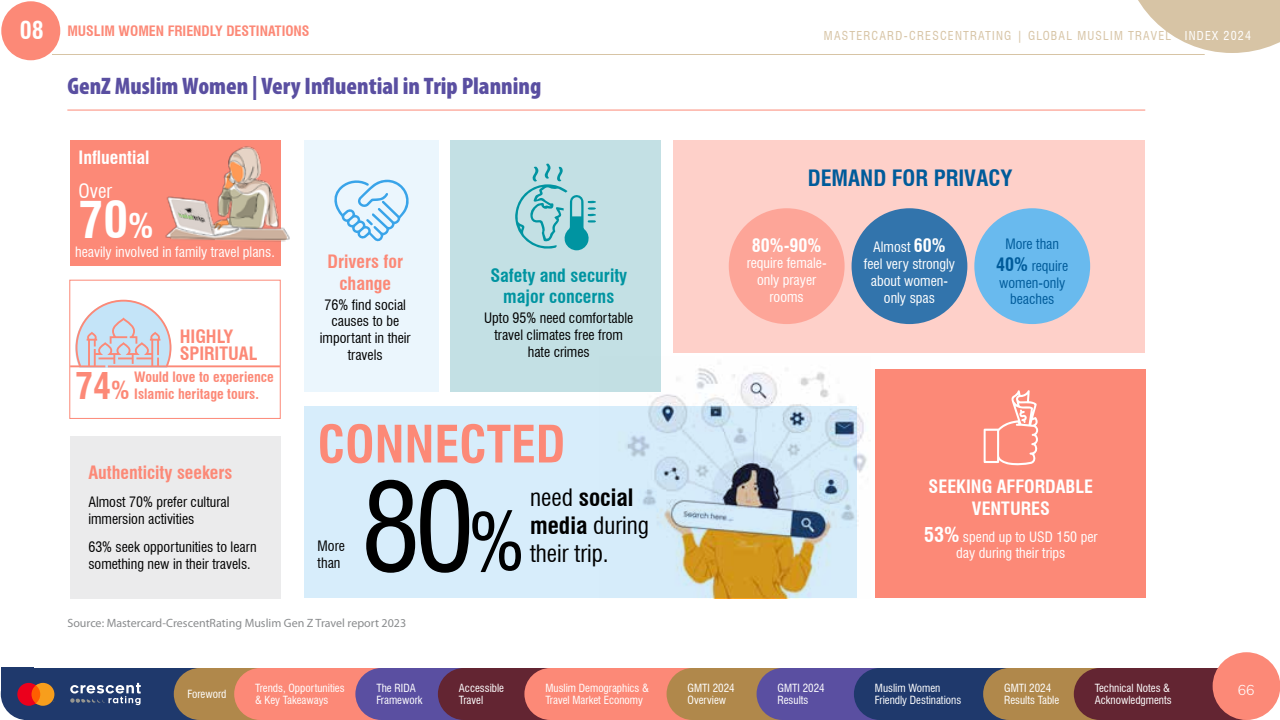
<style>
.page{position:relative;width:1280px;height:720px;background:#fff}
.page>*{position:absolute;margin:0;border:0;box-sizing:border-box;transform-origin:0 0}
.t1{font:condensed 120.4px "Swiss 721 BT";color:#000}
.t2{font:700 condensed 50.2px "Swiss 721 BT";color:#fc8977}
.t3{font:700 condensed 49.5px "Swiss 721 BT";color:#fff}
.t4{font:700 condensed 36px "Swiss 721 BT";color:#fc8977}
.t5{font:900 condensed 24px "Myriad Pro";color:#5a4fa1}
.t6{font:condensed 23.4px/28.1px "Swiss 721 BT";color:#000}
.t7{font:700 condensed 22px "Swiss 721 BT";color:#005b9a}
.t8{font:condensed 19.2px "Swiss 721 BT";color:#fff}
.t9{font:700 condensed 18px/17px "Swiss 721 BT";color:#fc8977}
.t10{font:700 condensed 18px/21.6px "Swiss 721 BT";color:#fff;text-align:center}
.t11{font:700 condensed 18px/21.6px "Swiss 721 BT";color:#0094a1;text-align:center}
.t12{font:condensed 14px/16.8px "Swiss 721 BT";color:#000}
.t13{font:condensed 14px/16.8px "Swiss 721 BT";color:#fff;text-align:center}
.t14{font:700 condensed 14px/16.8px "Swiss 721 BT";color:#fc8977}
.t15{font:condensed 14px/21.6px "Swiss 721 BT";color:#005b9a;text-align:center}
.t16{font:300 14px "Muli";color:#fff}
.t17{font:12px "Myriad Pro";color:#8a8c8e}
.t18{font:condensed 12px "Swiss 721 BT";letter-spacing:.1em;color:#d7c4a5}
.t19{font:condensed 11px/12px "Swiss 721 BT";color:#fff}
.s1{font-size:24px;color:#fff}
.s2{font-size:33px}
.s3{font-size:24px}
.s4{font-size:80.3px}
.s5{font-weight:700}
.s6{color:#fff}
.s7{font-weight:700;font-size:18px}
.s8{font-weight:700;font-size:20px}
</style>
<div class="page">
<div style="left:25px;top:668px;width:195px;height:52px;background:#1f396c"></div>
<div style="left:1px;top:668px;width:52px;height:52px;background:#1f396c;border-radius:50%"></div>
<div style="left:1px;top:668px;width:33px;height:26px;background:#1f396c"></div>
<hr style="left:52px;top:54px;width:1153px;height:1px;background:#d7c4a5">
<svg style="left:1138px;top:0;width:142px;height:53px"></svg>
<svg style="left:70px;top:683px;width:71px;height:22px"></svg>
<svg style="left:174px;top:668px;width:1067px;height:52px;background:#915e63"></svg>
<div style="left:1213px;top:652px;width:67px;height:68px;background:#fc8977;border-radius:50%"></div>
<svg style="left:17px;top:683px;width:37px;height:23px"></svg>
<hr style="left:67px;top:110px;width:1078px;height:1px;background:#fc8977">
<div style="left:304px;top:407px;width:553px;height:191px;background:#d7edfb"></div>
<div style="left:674px;top:140px;width:471px;height:213px;background:#fed0c9"></div>
<div style="left:70px;top:436px;width:210px;height:162px;background:#ebebec"></div>
<div style="left:69px;top:280px;width:212px;height:139px;border:1px solid #fc8977"></div>
<div style="left:70px;top:140px;width:210px;height:126px;background:#fc8977"></div>
<div style="left:876px;top:369px;width:270px;height:229px;background:#fc8977"></div>
<div style="left:304px;top:140px;width:135px;height:252px;background:#ebf6fd"></div>
<div style="left:450px;top:140px;width:211px;height:252px;background:#c3e0e4"></div>
<svg style="left:70px;top:300px;width:210px;height:68px"></svg>
<svg style="left:334px;top:179px;width:75px;height:63px"></svg>
<svg style="left:515px;top:164px;width:81px;height:87px"></svg>
<img style="left:600px;top:368px;width:267px;height:230px">
<svg style="left:984px;top:390px;width:54px;height:76px"></svg>
<div style="left:729px;top:208px;width:116px;height:116px;background:#fda598;border-radius:50%"></div>
<div style="left:852px;top:208px;width:115px;height:116px;background:#3274ac;border-radius:50%"></div>
<div style="left:974px;top:208px;width:116px;height:116px;background:#69baee;border-radius:50%"></div>
<img style="left:165px;top:145px;width:125px;height:100px">
<img style="left:175px;top:205px;width:32px;height:19px">
<div style="left:1px;top:1px;width:59px;height:59px;background:#fc8977;border-radius:50%"></div>
<p class="t14" style="left:20px;top:23px;width:291px"><span class="s1">08</span> MUSLIM WOMEN FRIENDLY DESTINATIONS</p>
<h3 class="t5" style="left:67px;top:71px;width:475px">GenZ Muslim Women | Very Influential in Trip Planning</h3>
<h3 class="t10" style="left:79px;top:146px;width:72px">Influential</h3>
<h3 class="t8" style="left:79px;top:180px;width:35px">Over</h3>
<h3 class="t3" style="left:79px;top:190px;width:76px">70<span class="s2">%</span></h3>
<p class="t13" style="left:75px;top:244px;width:201px">heavily involved in family travel plans.</p>
<h3 class="t9" style="left:180px;top:328px;width:79px">HIGHLY<br>SPIRITUAL</h3>
<h3 class="t4" style="left:75px;top:364px;width:56px">74<span class="s3">%</span></h3>
<p class="t14" style="left:134px;top:369px;width:141px">Would love to experience<br>Islamic heritage tours.</p>
<h3 class="t9" style="left:88px;top:464px;width:146px">Authenticity seekers</h3>
<p class="t12" style="left:88px;top:494px;width:143px">Almost 70% prefer cultural immersion activities</p>
<p class="t12" style="left:88px;top:539px;width:170px">63% seek opportunities to learn something new in their travels.</p>
<h3 class="t9" style="left:327px;top:251px;width:77px;line-height:21.6px;text-align:center">Drivers for change</h3>
<p class="t12" style="left:320px;top:296px;width:92px;text-align:center">76% find social causes to be important in their travels</p>
<h3 class="t11" style="left:490px;top:264px;width:138px">Safety and security major concerns</h3>
<p class="t12" style="left:484px;top:309px;width:151px;text-align:center">Upto 95% need comfortable travel climates free from hate crimes</p>
<h2 class="t2" style="left:318px;top:414px;width:249px">CONNECTED</h2>
<h1 class="t1" style="left:361px;top:455px;width:165px">80<span class="s4">%</span></h1>
<h3 class="t6" style="left:530px;top:483px;width:120px">need <span class="s5">social media</span> during their trip.</h3>
<p class="t12" style="left:318px;top:538px;width:29px">More than</p>
<p class="t17" style="left:67px;top:616px;width:340px">Source: Mastercard-CrescentRating Muslim Gen Z Travel report 2023</p>
<p class="t18" style="left:824px;top:28px;width:429px">MASTERCARD-CRESCENTRATING | GLOBAL MUSLIM TRAVEL <span class="s6">INDEX 2024</span></p>
<h3 class="t7" style="left:808px;top:165px;width:206px">DEMAND FOR PRIVACY</h3>
<h3 class="t10" style="left:752px;top:234px;width:71px">80%-90%</h3>
<p class="t13" style="left:747px;top:255px;width:81px">require female&shy;only prayer rooms</p>
<p class="t13" style="left:864px;top:239px;width:93px">Almost <span class="s7">60% </span>feel very strongly about women&shy;only spas</p>
<p class="t15" style="left:996px;top:233px;width:73px">More than<br><span class="s7">40%</span> require</p>
<p class="t15" style="left:999px;top:274px;width:68px;line-height:16.8px">women-only beaches</p>
<h3 class="t10" style="left:929px;top:476px;width:166px">SEEKING AFFORDABLE<br>VENTURES</h3>
<p class="t13" style="left:924px;top:528px;width:175px"><span class="s8">53%</span> spend up to USD 150 per day during their trips</p>
<p class="t19" style="left:188px;top:688px;width:40px">Foreword</p>
<p class="t19" style="left:255px;top:682px;width:91px">Trends, Opportunities &amp; Key Takeaways</p>
<p class="t19" style="left:376px;top:682px;width:48px">The RIDA<br>Framework</p>
<p class="t19" style="left:459px;top:682px;width:47px">Accessible<br>Travel</p>
<p class="t19" style="left:545px;top:682px;width:105px">Muslim Demographics &amp;<br>Travel Market Economy</p>
<p class="t19" style="left:688px;top:682px;width:49px">GMTI 2024<br>Overview</p>
<p class="t19" style="left:778px;top:682px;width:49px">GMTI 2024<br>Results</p>
<p class="t19" style="left:875px;top:682px;width:88px">Muslim Women<br>Friendly Destinations</p>
<p class="t19" style="left:1004px;top:682px;width:57px">GMTI 2024<br>Results Table</p>
<p class="t19" style="left:1095px;top:682px;width:78px">Technical Notes &amp;<br>Acknowledgments</p>
<p class="t16" style="left:1238px;top:679px;width:18px">66</p>
</div>
